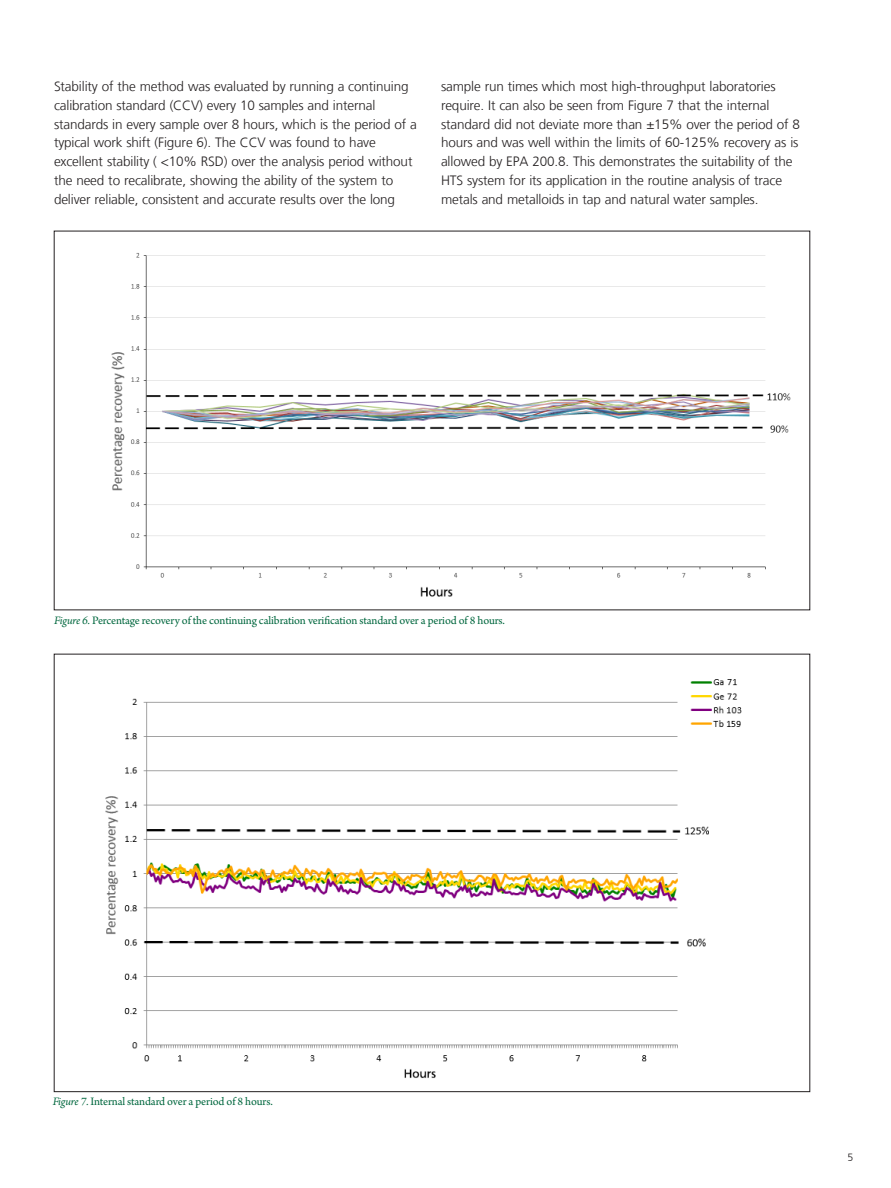
<style>
.page{position:relative;width:891px;height:1188px;background:#fff}
.page>*{position:absolute;margin:0;border:0;box-sizing:border-box;transform-origin:0 0}
.Paragraph_Head{font:300 13.5px/18.8px "Frutiger LT Com";letter-spacing:-.01em;color:#231f20}
.Body_Copy{font:12px "Arno Pro";letter-spacing:-.015em;color:#00673e}
.t1{font:300 10.5px "Frutiger LT Com";color:#231f20}
.s1{font-style:italic}
</style>
<div class="page">
<img style="left:131px;top:253px;width:660px;height:325px">
<img style="left:111px;top:352px;width:14px;height:139px">
<img style="left:420px;top:587px;width:33px;height:10px">
<img style="left:105px;top:679px;width:637px;height:400px">
<div style="left:325px;top:662px;width:215px;height:32px;background:#fff"></div>
<p class="Paragraph_Head" style="left:54px;top:77px;width:364px">Stability of the method was evaluated by running a continuing calibration standard (CCV) every 10 samples and internal standards in every sample over 8 hours, which is the period of a typical work shift (Figure 6). The CCV was found to have excellent stability ( &lt;10% RSD) over the analysis period without the need to recalibrate, showing the ability of the system to deliver reliable, consistent and accurate results over the long</p>
<p class="Paragraph_Head" style="left:441px;top:77px;width:361px">sample run times which most high-throughput laboratories require. It can also be seen from Figure 7 that the internal standard did not deviate more than ±15% over the period of 8 hours and was well within the limits of 60-125% recovery as is allowed by EPA 200.8. This demonstrates the suitability of the HTS system for its application in the routine analysis of trace metals and metalloids in tap and natural water samples.</p>
<p class="Body_Copy" style="left:54px;top:613px;width:452px"><span class="s1">Figure 6.</span> Percentage recovery of the continuing calibration verification standard over a period of 8 hours.</p>
<p class="Body_Copy" style="left:53px;top:1095px;width:222px"><span class="s1">Figure 7.</span> Internal standard over a period of 8 hours.</p>
<p class="t1" style="left:848px;top:1151px;width:7px">5</p>
</div>
